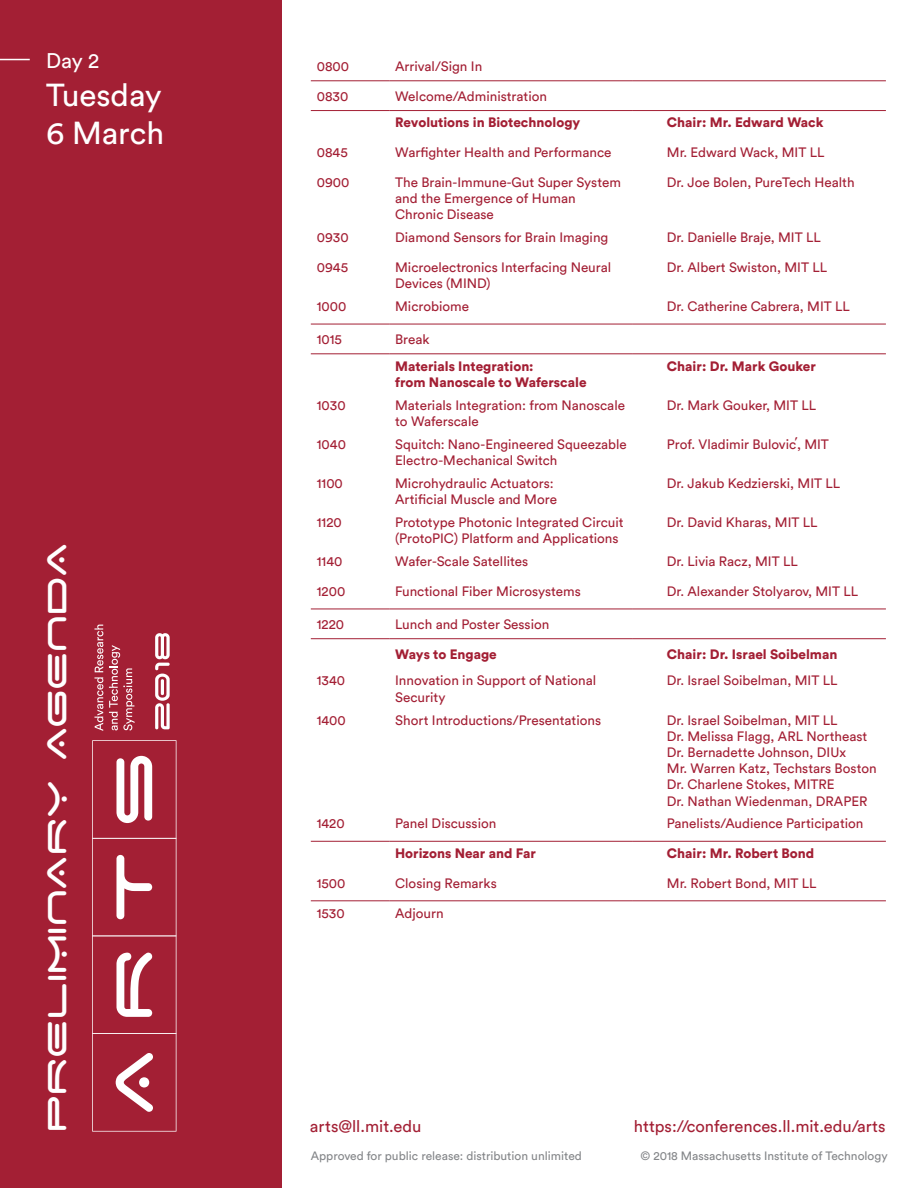
<style>
.page{position:relative;width:918px;height:1188px;background:#fff}
.page>*{position:absolute;margin:0;border:0;box-sizing:border-box;transform-origin:0 0}
.Spage_Age_-_Display{font:42px "Space Age";color:#fff}
.t1{font:31.5px "Circular Std";letter-spacing:-.005em;color:#fff}
.t2{font:21px "Circular Std";color:#fff}
.t3{font:16.5px "Circular Std";color:#a31f34}
.Agenda_-_Talk{font:13.5px/16.2px "Circular Std";color:#a31f34}
.Agenda_-_Speaker{font:13.5px "Circular Std";color:#a31f34}
.Agenda_-_Section_tit{font:13.5px "Circular Std";color:#a31f34}
.Agenda_-_Section_tit-2{font:900 13.5px/16.2px "Circular Std";color:#a31f34}
.Agenda_-_Speaker-2{font:900 13.5px "Circular Std";color:#a31f34}
.Agenda_-_Talk-2{font:900 13.5px "Circular Std";color:#a31f34}
.t4{font:12px "Circular Std";color:#848689}
</style>
<div class="page">
<hr style="left:311px;top:80px;width:78px;height:1px;background:#a31f34">
<hr style="left:389px;top:80px;width:244px;height:1px;background:#a31f34">
<hr style="left:633px;top:80px;width:253px;height:1px;background:#a31f34">
<hr style="left:311px;top:110px;width:78px;height:1px;background:#a31f34">
<hr style="left:389px;top:110px;width:244px;height:1px;background:#a31f34">
<hr style="left:633px;top:110px;width:253px;height:1px;background:#a31f34">
<hr style="left:311px;top:324px;width:78px;height:1px;background:#a31f34">
<hr style="left:389px;top:324px;width:244px;height:1px;background:#a31f34">
<hr style="left:633px;top:324px;width:253px;height:1px;background:#a31f34">
<hr style="left:311px;top:353px;width:78px;height:1px;background:#a31f34">
<hr style="left:389px;top:353px;width:244px;height:1px;background:#a31f34">
<hr style="left:633px;top:353px;width:253px;height:1px;background:#a31f34">
<hr style="left:311px;top:609px;width:78px;height:1px;background:#a31f34">
<hr style="left:389px;top:609px;width:244px;height:1px;background:#a31f34">
<hr style="left:633px;top:609px;width:253px;height:1px;background:#a31f34">
<hr style="left:311px;top:638px;width:78px;height:1px;background:#a31f34">
<hr style="left:389px;top:638px;width:244px;height:1px;background:#a31f34">
<hr style="left:633px;top:638px;width:253px;height:1px;background:#a31f34">
<hr style="left:311px;top:841px;width:78px;height:1px;background:#a31f34">
<hr style="left:389px;top:841px;width:244px;height:1px;background:#a31f34">
<hr style="left:633px;top:841px;width:253px;height:1px;background:#a31f34">
<hr style="left:311px;top:900px;width:78px;height:1px;background:#a31f34">
<hr style="left:389px;top:900px;width:244px;height:1px;background:#a31f34">
<hr style="left:633px;top:900px;width:253px;height:1px;background:#a31f34">
<div style="left:0;top:0;width:282px;height:1188px;background:#a31f34"></div>
<hr style="left:0;top:59px;width:30px;height:1px;background:#fff">
<svg style="left:92px;top:740px;width:84px;height:392px"></svg>
<svg style="left:94px;top:625px;width:9px;height:106px"></svg>
<svg style="left:109px;top:645px;width:26px;height:86px"></svg>
<svg style="left:155px;top:633px;width:15px;height:96px"></svg>
<p class="t2" style="left:46px;top:48px;width:55px">Day 2</p>
<p class="t1" style="left:46px;top:76px;width:117px">Tuesday</p>
<p class="t1" style="left:46px;top:113px;width:120px">6 March</p>
<p class="Spage_Age_-_Display" style="left:38px;top:1132px;width:590px;rotate:-90deg">PRELIMINARY AGENDA</p>
<p class="Agenda_-_Section_tit" style="left:317px;top:58px;width:34px">0800</p>
<p class="Agenda_-_Section_tit" style="left:395px;top:58px;width:89px">Arrival/Sign In</p>
<p class="Agenda_-_Section_tit" style="left:317px;top:88px;width:33px">0830</p>
<p class="Agenda_-_Section_tit" style="left:395px;top:88px;width:153px">Welcome/Administration</p>
<p class="Agenda_-_Section_tit-2" style="left:395px;top:114px;width:187px">Revolutions in Biotechnology</p>
<p class="Agenda_-_Section_tit-2" style="left:667px;top:114px;width:158px">Chair: Mr. Edward Wack</p>
<p class="Agenda_-_Section_tit" style="left:317px;top:144px;width:32px">0845</p>
<p class="Agenda_-_Talk" style="left:395px;top:144px;width:218px">Warfighter Health and Performance</p>
<p class="Agenda_-_Speaker" style="left:667px;top:144px;width:159px">Mr. Edward Wack, MIT LL</p>
<p class="Agenda_-_Section_tit" style="left:317px;top:174px;width:34px">0900</p>
<p class="Agenda_-_Talk" style="left:395px;top:174px;width:227px">The Brain-Immune-Gut Super System and the Emergence of Human<br>Chronic Disease</p>
<p class="Agenda_-_Speaker" style="left:667px;top:174px;width:189px">Dr. Joe Bolen, PureTech Health</p>
<p class="Agenda_-_Section_tit" style="left:317px;top:229px;width:33px">0930</p>
<p class="Agenda_-_Talk" style="left:395px;top:229px;width:215px">Diamond Sensors for Brain Imaging</p>
<p class="Agenda_-_Speaker" style="left:667px;top:229px;width:155px">Dr. Danielle Braje, MIT LL</p>
<p class="Agenda_-_Section_tit" style="left:317px;top:259px;width:33px">0945</p>
<p class="Agenda_-_Talk" style="left:395px;top:259px;width:218px">Microelectronics Interfacing Neural<br>Devices (MIND)</p>
<p class="Agenda_-_Speaker" style="left:667px;top:259px;width:162px">Dr. Albert Swiston, MIT LL</p>
<p class="Agenda_-_Section_tit" style="left:317px;top:298px;width:31px">1000</p>
<p class="Agenda_-_Talk" style="left:395px;top:298px;width:75px">Microbiome</p>
<p class="Agenda_-_Speaker" style="left:667px;top:298px;width:185px">Dr. Catherine Cabrera, MIT LL</p>
<p class="Agenda_-_Section_tit" style="left:317px;top:331px;width:27px">1015</p>
<p class="Agenda_-_Section_tit" style="left:395px;top:331px;width:36px">Break</p>
<p class="Agenda_-_Section_tit-2" style="left:395px;top:358px;width:193px">Materials Integration:<br>from Nanoscale to Waferscale</p>
<p class="Agenda_-_Talk-2" style="left:667px;top:357px;width:151px">Chair: Dr. Mark Gouker</p>
<p class="Agenda_-_Section_tit" style="left:317px;top:397px;width:30px">1030</p>
<p class="Agenda_-_Talk" style="left:395px;top:397px;width:231px">Materials Integration: from Nanoscale to Waferscale</p>
<p class="Agenda_-_Speaker" style="left:667px;top:397px;width:151px">Dr. Mark Gouker, MIT LL</p>
<p class="Agenda_-_Section_tit" style="left:317px;top:436px;width:31px">1040</p>
<p class="Agenda_-_Talk" style="left:395px;top:436px;width:233px">Squitch: Nano-Engineered Squeezable<br>Electro-Mechanical Switch</p>
<p class="Agenda_-_Speaker" style="left:667px;top:436px;width:163px">Prof. Vladimir Bulovic<sup>'</sup>, MIT</p>
<p class="Agenda_-_Section_tit" style="left:317px;top:475px;width:28px">1100</p>
<p class="Agenda_-_Talk" style="left:395px;top:475px;width:163px">Microhydraulic Actuators:<br>Artificial Muscle and More</p>
<p class="Agenda_-_Speaker" style="left:667px;top:475px;width:175px">Dr. Jakub Kedzierski, MIT LL</p>
<p class="Agenda_-_Section_tit" style="left:317px;top:514px;width:27px">1120</p>
<p class="Agenda_-_Talk" style="left:395px;top:514px;width:230px">Prototype Photonic Integrated Circuit (ProtoPIC) Platform and Applications</p>
<p class="Agenda_-_Speaker" style="left:667px;top:514px;width:152px">Dr. David Kharas, MIT LL</p>
<p class="Agenda_-_Section_tit" style="left:317px;top:553px;width:27px">1140</p>
<p class="Agenda_-_Talk" style="left:395px;top:553px;width:135px">Wafer-Scale Satellites</p>
<p class="Agenda_-_Speaker" style="left:667px;top:553px;width:132px">Dr. Livia Racz, MIT LL</p>
<p class="Agenda_-_Section_tit" style="left:317px;top:583px;width:30px">1200</p>
<p class="Agenda_-_Talk" style="left:395px;top:583px;width:187px">Functional Fiber Microsystems</p>
<p class="Agenda_-_Speaker" style="left:667px;top:583px;width:193px">Dr. Alexander Stolyarov, MIT LL</p>
<p class="Agenda_-_Section_tit" style="left:317px;top:616px;width:29px">1220</p>
<p class="Agenda_-_Section_tit" style="left:395px;top:616px;width:156px">Lunch and Poster Session</p>
<p class="Agenda_-_Section_tit-2" style="left:395px;top:646px;width:103px">Ways to Engage</p>
<p class="Agenda_-_Speaker-2" style="left:667px;top:645px;width:172px">Chair: Dr. Israel Soibelman</p>
<p class="Agenda_-_Section_tit" style="left:317px;top:672px;width:30px">1340</p>
<p class="Agenda_-_Talk" style="left:395px;top:672px;width:203px">Innovation in Support of National<br>Security</p>
<p class="Agenda_-_Speaker" style="left:667px;top:672px;width:172px">Dr. Israel Soibelman, MIT LL</p>
<p class="Agenda_-_Section_tit" style="left:317px;top:712px;width:31px">1400</p>
<p class="Agenda_-_Talk" style="left:395px;top:712px;width:208px">Short Introductions/Presentations</p>
<p class="Agenda_-_Speaker" style="left:667px;top:712px;width:172px">Dr. Israel Soibelman, MIT LL</p>
<p class="Agenda_-_Speaker" style="left:667px;top:728px;width:202px">Dr. Melissa Flagg, ARL Northeast</p>
<p class="Agenda_-_Speaker" style="left:667px;top:744px;width:181px">Dr. Bernadette Johnson, DIUx</p>
<p class="Agenda_-_Speaker" style="left:667px;top:760px;width:211px">Mr. Warren Katz, Techstars Boston</p>
<p class="Agenda_-_Speaker" style="left:667px;top:776px;width:169px">Dr. Charlene Stokes, MITRE</p>
<p class="Agenda_-_Speaker" style="left:667px;top:793px;width:202px">Dr. Nathan Wiedenman, DRAPER</p>
<p class="Agenda_-_Section_tit" style="left:317px;top:816px;width:29px">1420</p>
<p class="Agenda_-_Talk" style="left:395px;top:815px;width:103px">Panel Discussion</p>
<p class="Agenda_-_Speaker" style="left:667px;top:816px;width:198px">Panelists/Audience Participation</p>
<p class="Agenda_-_Section_tit-2" style="left:395px;top:845px;width:142px">Horizons Near and Far</p>
<p class="Agenda_-_Speaker-2" style="left:667px;top:844px;width:149px">Chair: Mr. Robert Bond</p>
<p class="Agenda_-_Section_tit" style="left:317px;top:875px;width:30px">1500</p>
<p class="Agenda_-_Talk" style="left:395px;top:875px;width:103px">Closing Remarks</p>
<p class="Agenda_-_Speaker" style="left:667px;top:875px;width:151px">Mr. Robert Bond, MIT LL</p>
<p class="Agenda_-_Section_tit" style="left:317px;top:905px;width:29px">1530</p>
<p class="Agenda_-_Section_tit" style="left:395px;top:905px;width:50px">Adjourn</p>
<p class="t3" style="left:310px;top:1116px;width:113px">arts@ll.mit.edu</p>
<p class="t3" style="left:634px;top:1116px;width:253px">https://conferences.ll.mit.edu/arts</p>
<p class="t4" style="left:311px;top:1149px;width:273px">Approved for public release: distribution unlimited</p>
<p class="t4" style="left:641px;top:1149px;width:249px">© 2018 Massachusetts Institute of Technology</p>
</div>
